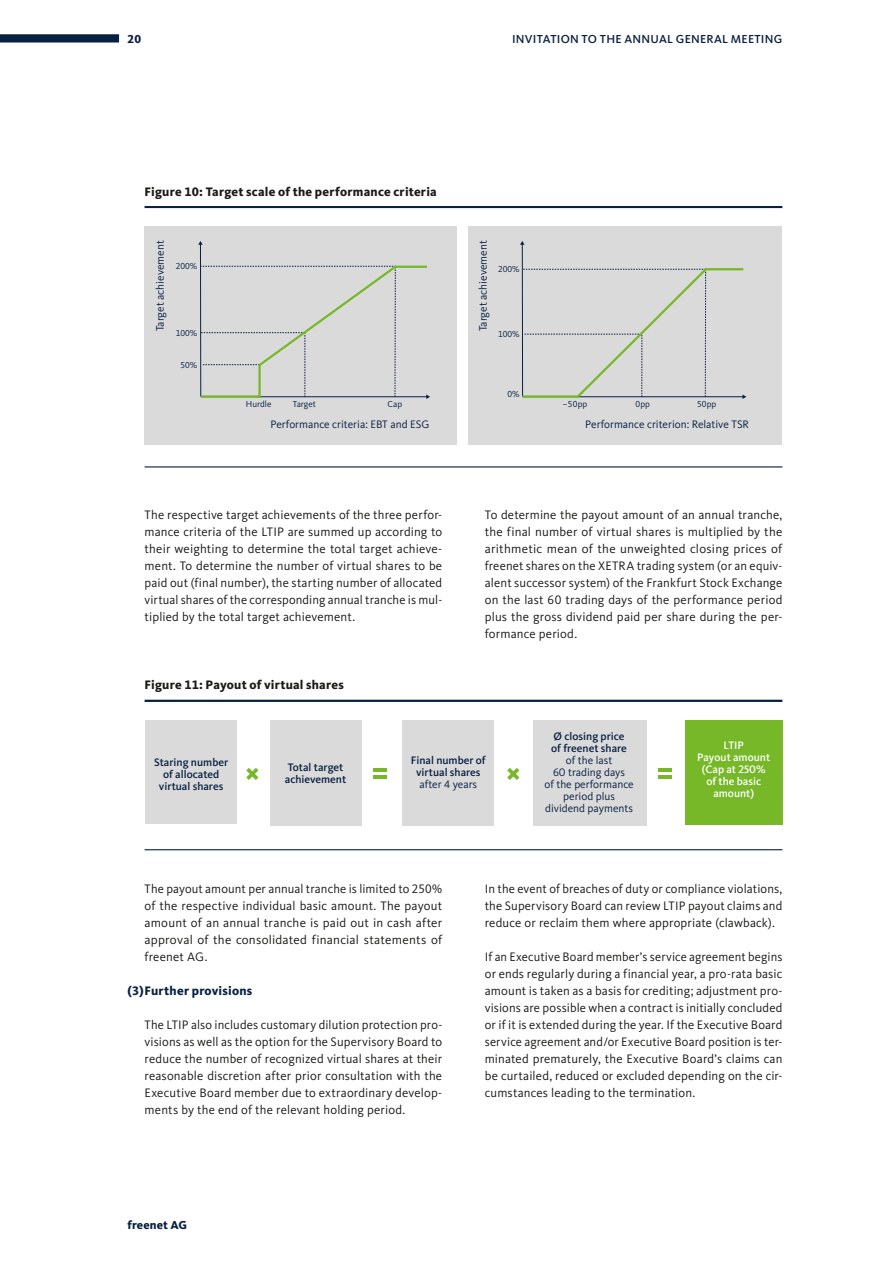
<style>
.page{position:relative;width:893px;height:1263px;background:#fff}
.page>*{position:absolute;margin:0;border:0;box-sizing:border-box;transform-origin:0 0}
.t1{font:12.75px/17px "Kievit Pro";letter-spacing:.015em;color:#1a1a18;text-align:justify}
.t2{font:800 12.75px "Kievit Pro";letter-spacing:.015em;color:#1a1a18}
.t3{font:800 12.75px "Kievit Pro";letter-spacing:.02em;color:#092043}
.t4{font:500 12px "Kievit Pro";letter-spacing:.02em;color:#092043}
.t5{font:800 12px "Kievit Pro";letter-spacing:.01em;color:#092043}
.t6{font:11.25px/12px "Kievit Pro";color:#092043;text-align:center}
.t7{font:500 11.25px/12px "Kievit Pro";color:#092043;text-align:center}
.t8{font:500 11.25px/12px "Kievit Pro";color:#fff;text-align:center}
.t9{font:9px "Kievit Pro";color:#092043}
.s1{font-family:"Myriad Pro";font-size:13.05px}
</style>
<div class="page">
<div style="left:0;top:34px;width:119px;height:9px;background:#092043"></div>
<hr style="left:145px;top:206px;width:637px;height:2px;background:#092043">
<hr style="left:145px;top:466px;width:637px;height:1px;background:#092043">
<div style="left:468px;top:226px;width:314px;height:219px;background:#dadada"></div>
<div style="left:145px;top:226px;width:312px;height:219px;background:#dadada"></div>
<svg style="left:520px;top:241px;width:226px;height:158px"></svg>
<svg style="left:198px;top:241px;width:232px;height:158px"></svg>
<hr style="left:145px;top:700px;width:637px;height:2px;background:#092043">
<hr style="left:145px;top:849px;width:637px;height:1px;background:#092043">
<div style="left:145px;top:720px;width:92px;height:104px;background:#dadada"></div>
<div style="left:270px;top:720px;width:91px;height:106px;background:#dadada"></div>
<div style="left:403px;top:720px;width:91px;height:106px;background:#dadada"></div>
<div style="left:533px;top:720px;width:114px;height:106px;background:#dadada"></div>
<div style="left:685px;top:720px;width:97px;height:105px;background:#76b828"></div>
<svg style="left:246px;top:768px;width:12px;height:12px"></svg>
<svg style="left:507px;top:768px;width:12px;height:12px"></svg>
<hr style="left:373px;top:769px;width:14px;height:3px;background:#76b828">
<hr style="left:373px;top:775px;width:14px;height:4px;background:#76b828">
<svg style="left:658px;top:769px;width:13px;height:3px"></svg>
<hr style="left:658px;top:775px;width:13px;height:4px;background:#76b828">
<p class="t5" style="left:128px;top:31px;width:15px">20</p>
<p class="t4" style="left:512px;top:31px;width:272px">INVITATION TO THE ANNUAL GENERAL MEETING</p>
<p class="t2" style="left:145px;top:184px;width:294px">Figure 10: Target scale of the performance criteria</p>
<p class="t6" style="left:154px;top:331px;width:92px;rotate:-90deg">Target achievement</p>
<p class="t6" style="left:477px;top:331px;width:92px;rotate:-90deg">Target achievement</p>
<p class="t9" style="left:176px;top:261px;width:23px">200%</p>
<p class="t9" style="left:176px;top:327px;width:23px">100%</p>
<p class="t9" style="left:181px;top:359px;width:18px">50%</p>
<p class="t9" style="left:498px;top:264px;width:23px">200%</p>
<p class="t9" style="left:498px;top:329px;width:23px">100%</p>
<p class="t9" style="left:246px;top:398px;width:27px">Hurdle</p>
<p class="t9" style="left:293px;top:398px;width:25px">Target</p>
<p class="t9" style="left:388px;top:398px;width:16px">Cap</p>
<p class="t9" style="left:507px;top:389px;width:14px">0%</p>
<p class="t9" style="left:563px;top:399px;width:26px">–50pp</p>
<p class="t9" style="left:635px;top:399px;width:16px">0pp</p>
<p class="t9" style="left:697px;top:399px;width:21px">50pp</p>
<p class="t6" style="left:270px;top:418px;width:160px">Performance criteria: EBT and ESG</p>
<p class="t6" style="left:585px;top:418px;width:165px">Performance criterion: Relative TSR</p>
<p class="t1" style="left:145px;top:506px;width:299px">The respective target achievements of the three perfor&shy;mance criteria of the LTIP are summed up according to their weighting to determine the total target achieve&shy;ment. To determine the number of virtual shares to be paid out (final number), the starting number of allocated virtual shares of the corresponding annual tranche is mul&shy;tiplied by the total target achievement.</p>
<p class="t1" style="left:485px;top:506px;width:299px">To determine the payout amount of an annual tranche, the final number of virtual shares is multiplied by the arithmetic mean of the unweighted closing prices of freenet shares on the XETRA trading system (or an equiv&shy;alent successor system) of the Frankfurt Stock Exchange on the last 60 trading days of the performance period plus the gross dividend paid per share during the per&shy;formance period.</p>
<p class="t2" style="left:145px;top:677px;width:201px">Figure 11: Payout of virtual shares</p>
<p class="t7" style="left:154px;top:756px;width:76px">Staring number of allocated virtual shares</p>
<p class="t7" style="left:285px;top:761px;width:63px;text-align:left">Total target achievement</p>
<p class="t7" style="left:411px;top:754px;width:76px">Final number of virtual shares</p>
<p class="t6" style="left:420px;top:778px;width:59px">after 4 years</p>
<p class="t7" style="left:551px;top:730px;width:77px;text-align:left">Ø closing price of freenet share</p>
<p class="t6" style="left:544px;top:754px;width:91px">of the last<br>60 trading days<br>of the performance period plus dividend payments</p>
<p class="t8" style="left:697px;top:739px;width:74px">LTIP<br>Payout amount (Cap at 250% of the basic amount)</p>
<p class="t1" style="left:145px;top:880px;width:299px">The payout amount per annual tranche is limited to 250<span class="s1">% </span>of the respective individual basic amount. The payout amount of an annual tranche is paid out in cash after approval of the consolidated financial statements of freenet AG.</p>
<p class="t3" style="left:128px;top:983px;width:126px">(3)Further provisions</p>
<p class="t1" style="left:145px;top:1016px;width:299px">The LTIP also includes customary dilution protection pro&shy;visions as well as the option for the Supervisory Board to reduce the number of recognized virtual shares at their reasonable discretion after prior consultation with the Executive Board member due to extraordinary develop&shy;ments by the end of the relevant holding period.</p>
<p class="t5" style="left:128px;top:1218px;width:61px">freenet AG</p>
<p class="t1" style="left:485px;top:880px;width:299px">In the event of breaches of duty or compliance violations, the Supervisory Board can review LTIP payout claims and reduce or reclaim them where appropriate (clawback).</p>
<p class="t1" style="left:485px;top:948px;width:299px">If an Executive Board member’s service agreement begins or ends regularly during a financial year, a pro-rata basic amount is taken as a basis for crediting; adjustment pro&shy;visions are possible when a contract is initially concluded or if it is extended during the year. If the Executive Board service agreement and/or Executive Board position is ter&shy;minated prematurely, the Executive Board’s claims can be curtailed, reduced or excluded depending on the cir&shy;cumstances leading to the termination.</p>
</div>
